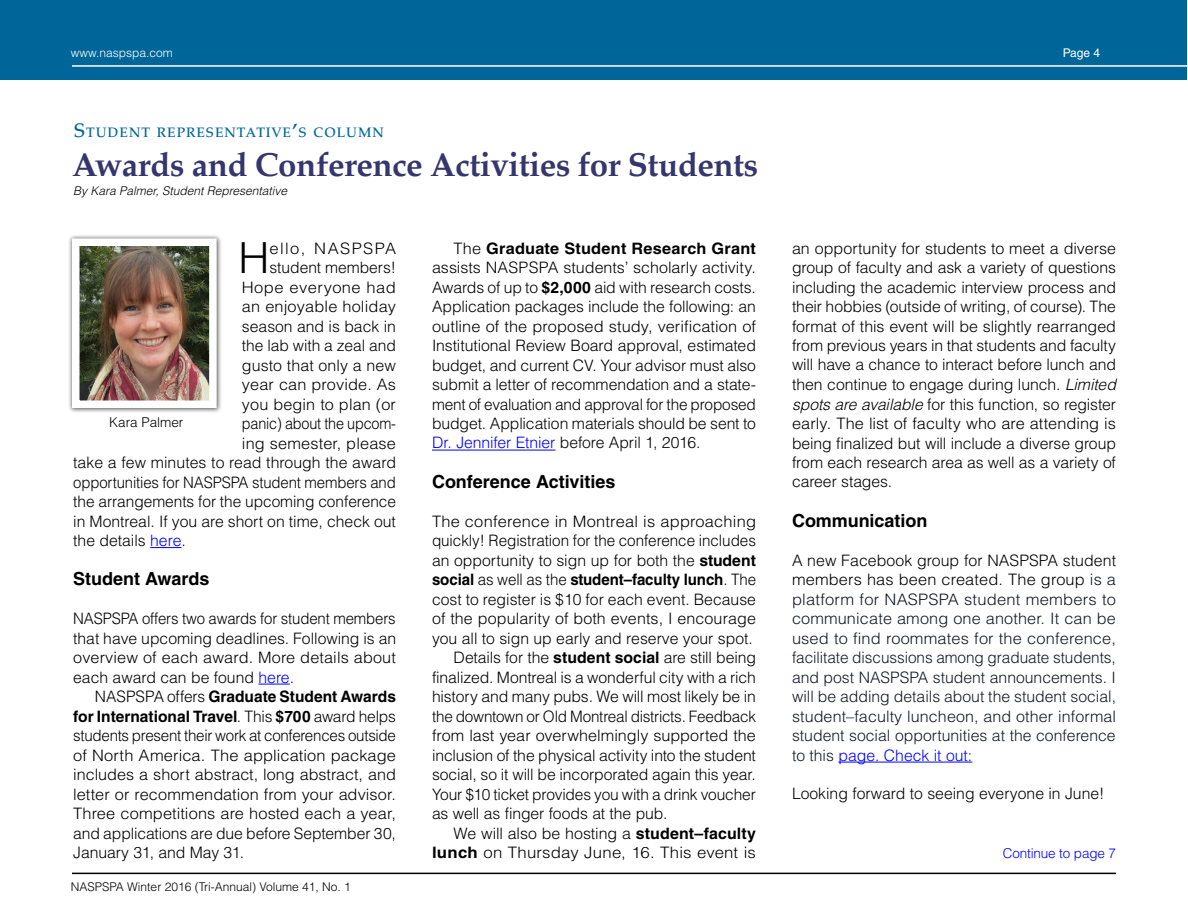
<style>
.page{position:relative;width:1188px;height:918px;background:#fff}
.page>*{position:absolute;margin:0;border:0;box-sizing:border-box;transform-origin:0 0}
.t1{font:300 42.9px "Helvetica LT Std";color:#000}
.t2{font:700 33px "Palatino";letter-spacing:-.015em;color:#35366e}
.t3{font:700 18px "Helvetica LT Std";color:#000}
.t4{font:300 15.75px/19.5px "Helvetica LT Std";letter-spacing:-.005em;color:#000}
.t5{font:300 15.75px/19.5px "Helvetica LT Std";color:#141823;text-align:justify;scale:1.04 1}
.t6{font:300 15.75px/19.5px "Helvetica LT Std";letter-spacing:-.005em;color:#000;text-align:justify;scale:.95 1}
.t7{font:300 15.75px "Helvetica LT Std";letter-spacing:-.005em;color:#000;scale:1.04 1}
.t8{font:700 15.75px "Helvetica LT Std";letter-spacing:-.005em;color:#000;scale:.96 1}
.t9{font:300 15.75px "Helvetica LT Std";letter-spacing:-.005em;color:#000;scale:1.07 1}
.t10{font:300 15.75px "Helvetica LT Std";letter-spacing:-.005em;color:#000;scale:.92 1}
.t11{font:300 15.75px "Helvetica LT Std";letter-spacing:.025em;color:#000;scale:1.05 1}
.t12{font:300 15.75px "Helvetica LT Std";letter-spacing:.085em;color:#000;scale:1.05 1}
.t13{font:500 13.65px "Palatino LT Std";letter-spacing:.07em;color:#069}
.t14{font:300 13.5px "Helvetica LT Std";letter-spacing:-.01em;color:#00f}
.t15{font:300 13.5px "Helvetica LT Std";color:#000}
.t16{font:300 12px "Helvetica LT Std";color:#000}
.t17{font:italic 300 12px "Helvetica LT Std";color:#000}
.t18{font:300 12px "Helvetica LT Std";color:#fff}
.t19{font:12px "Helvetica LT Std";color:#fff}
.s1{font-size:19.5px}
.s2{color:#00f}
.s3{font-weight:700}
.s4{font-weight:300}
.s5{font-style:italic}
.s6{color:#000}
</style>
<div class="page">
<div style="left:1px;top:1px;width:1186px;height:79px;background:#069"></div>
<hr style="left:72px;top:873px;width:1044px;height:1px;background:#000">
<hr style="left:72px;top:65px;width:1116px;height:2px;background:#fff">
<hr style="left:150px;top:547px;width:31px;height:1px;background:#00f">
<hr style="left:259px;top:684px;width:31px;height:1px;background:#00f">
<hr style="left:432px;top:450px;width:124px;height:1px;background:#00f">
<hr style="left:838px;top:762px;width:134px;height:1px;background:#00f">
<div style="left:68px;top:234px;width:155px;height:180px;background:#f6f6f6"></div>
<div style="left:68px;top:235px;width:153px;height:177px;background:#000;opacity:.25"></div>
<img style="left:81px;top:247px;width:127px;height:152px">
<div style="left:72px;top:238px;width:145px;height:170px;border:8px solid #fff"></div>
<p class="t18" style="left:71px;top:45px;width:104px">www. naspspa. com</p>
<p class="t13" style="left:74px;top:124px;width:312px"><span class="s1">S</span>TUDENT REPRESENTATIVE<span class="s1">’</span>S COLUMN</p>
<h2 class="t2" style="left:72px;top:136px;width:688px">Awards and Conference Activities for Students</h2>
<p class="t17" style="left:73px;top:183px;width:216px">By Kara Palmer, Student Representative</p>
<h1 class="t1" style="left:239px;top:231px;width:32px">H</h1>
<p class="t12" style="left:269px;top:238px;width:122px">ello, NASPSPA</p>
<p class="t4" style="left:269px;top:258px;width:128px">student members!</p>
<p class="t11" style="left:242px;top:277px;width:148px">Hope everyone had</p>
<p class="t7" style="left:242px;top:297px;width:150px">an enjoyable holiday</p>
<p class="t4" style="left:242px;top:316px;width:156px">season and is back in</p>
<p class="t4" style="left:242px;top:336px;width:156px">the lab with a zeal and</p>
<p class="t4" style="left:242px;top:355px;width:156px">gusto that only a new</p>
<p class="t4" style="left:242px;top:375px;width:156px">year can provide. As</p>
<p class="t4" style="left:242px;top:394px;width:156px">you begin to plan (or</p>
<p class="t10" style="left:242px;top:414px;width:169px">panic) about the upcom-</p>
<p class="t4" style="left:242px;top:433px;width:155px">ing semester, please</p>
<p class="t4" style="left:73px;top:453px;width:324px">take a few minutes to read through the award</p>
<p class="t6" style="left:73px;top:472px;width:341px">opportunities for NASPSPA student members and</p>
<p class="t4" style="left:73px;top:492px;width:324px">the arrangements for the upcoming conference</p>
<p class="t4" style="left:73px;top:511px;width:324px">in Montreal. If you are short on time, check out</p>
<p class="t4" style="left:73px;top:531px;width:111px">the details <span class="s2">here</span>.</p>
<p class="t3" style="left:73px;top:568px;width:138px">Student Awards</p>
<p class="t6" style="left:73px;top:609px;width:342px">NASPSPA offers two awards for student members that have upcoming deadlines. Following is an overview of each award. More details about each award can be found <span class="s2">here</span>.</p>
<p class="t4" style="left:73px;top:687px;width:324px;text-indent:22px">NASPSPA offers <span class="s3">Graduate Student Awards for International Travel</span>. This <span class="s3">$700</span> award helps students present their work at conferences outside of North America. The application package includes a short abstract, long abstract, and letter or recommendation from your advisor.<br>Three competitions are hosted each a year, and applications are due before September 30, January 31, and May 31.</p>
<p class="t15" style="left:109px;top:414px;width:76px">Kara Palmer</p>
<p class="t16" style="left:71px;top:879px;width:282px">NASPSPA Winter 2016 (Tri-Annual) Volume 41, No. 1</p>
<p class="t4" style="left:432px;top:238px;width:326px;text-indent:22px">The <span class="s3">Graduate Student Research Grant </span>assists NASPSPA students’ scholarly activity.<br>Awards of up to <span class="s3">$2,000</span> aid with research costs.<br>Application packages include the following: an outline of the proposed study, verification of Institutional Review Board approval, estimated budget, and current CV. Your advisor must also submit a letter of recommendation and a state&shy;ment of evaluation and approval for the proposed budget. Application materials should be sent to <span class="s2">Dr. Jennifer Etnier</span> before April 1, 2016.</p>
<p class="t3" style="left:432px;top:470px;width:185px">Conference Activities</p>
<p class="t7" style="left:432px;top:511px;width:313px">The conference in Montreal is approaching</p>
<p class="t4" style="left:432px;top:531px;width:326px">quickly! Registration for the conference includes</p>
<p class="t4" style="left:432px;top:550px;width:325px">an opportunity to sign up for both the <span class="s3">student</span></p>
<p class="t8" style="left:432px;top:570px;width:339px">social <span class="s4">as well as the</span> student–faculty lunch<span class="s4">. The</span></p>
<p class="t4" style="left:432px;top:589px;width:325px">cost to register is $10 for each event. Because</p>
<p class="t4" style="left:432px;top:609px;width:326px">of the popularity of both events, I encourage</p>
<p class="t4" style="left:432px;top:628px;width:319px">you all to sign up early and reserve your spot.</p>
<p class="t4" style="left:454px;top:648px;width:304px">Details for the <span class="s3">student social</span> are still being</p>
<p class="t4" style="left:432px;top:667px;width:325px">finalized. Montreal is a wonderful city with a rich</p>
<p class="t4" style="left:432px;top:687px;width:325px">history and many pubs. We will most likely be in</p>
<p class="t4" style="left:432px;top:706px;width:326px">the downtown or Old Montreal districts. Feedback</p>
<p class="t4" style="left:432px;top:726px;width:325px">from last year overwhelmingly supported the</p>
<p class="t4" style="left:432px;top:745px;width:325px">inclusion of the physical activity into the student</p>
<p class="t4" style="left:432px;top:765px;width:322px">social, so it will be incorporated again this year.</p>
<p class="t4" style="left:432px;top:784px;width:325px">Your $10 ticket provides you with a drink voucher</p>
<p class="t4" style="left:432px;top:804px;width:234px">as well as finger foods at the pub.</p>
<p class="t4" style="left:454px;top:823px;width:304px">We will also be hosting a <span class="s3">student–faculty</span></p>
<p class="t9" style="left:432px;top:843px;width:304px"><span class="s3">lunch</span> on Thursday June, 16. This event is</p>
<p class="t19" style="left:1063px;top:45px;width:39px">Page 4</p>
<p class="t4" style="left:792px;top:238px;width:326px;text-align:justify">an opportunity for students to meet a diverse group of faculty and ask a variety of questions including the academic interview process and their hobbies (outside of writing, of course). The format of this event will be slightly rearranged from previous years in that students and faculty will have a chance to interact before lunch and then continue to engage during lunch. <span class="s5">Limited spots are available</span> for this function, so register early. The list of faculty who are attending is being finalized but will include a diverse group from each research area as well as a variety of career stages.</p>
<p class="t3" style="left:792px;top:509px;width:137px">Communication</p>
<p class="t5" style="left:792px;top:550px;width:313px"><span class="s6">A new Facebook group for NASPSPA student members has been created. The group</span> is a platform for NASPSPA student members to communicate among one another. It can be used to find roommates for the conference, facilitate discussions among graduate students, and post NASPSPA student announcements. I will be adding details about the student social, student–faculty luncheon, and other informal student social opportunities at the conference to this <span class="s2">page. Check it out:</span></p>
<p class="t4" style="left:792px;top:784px;width:314px">Looking forward to seeing everyone in June!</p>
<p class="t14" style="left:1003px;top:845px;width:115px">Continue to page 7</p>
</div>
